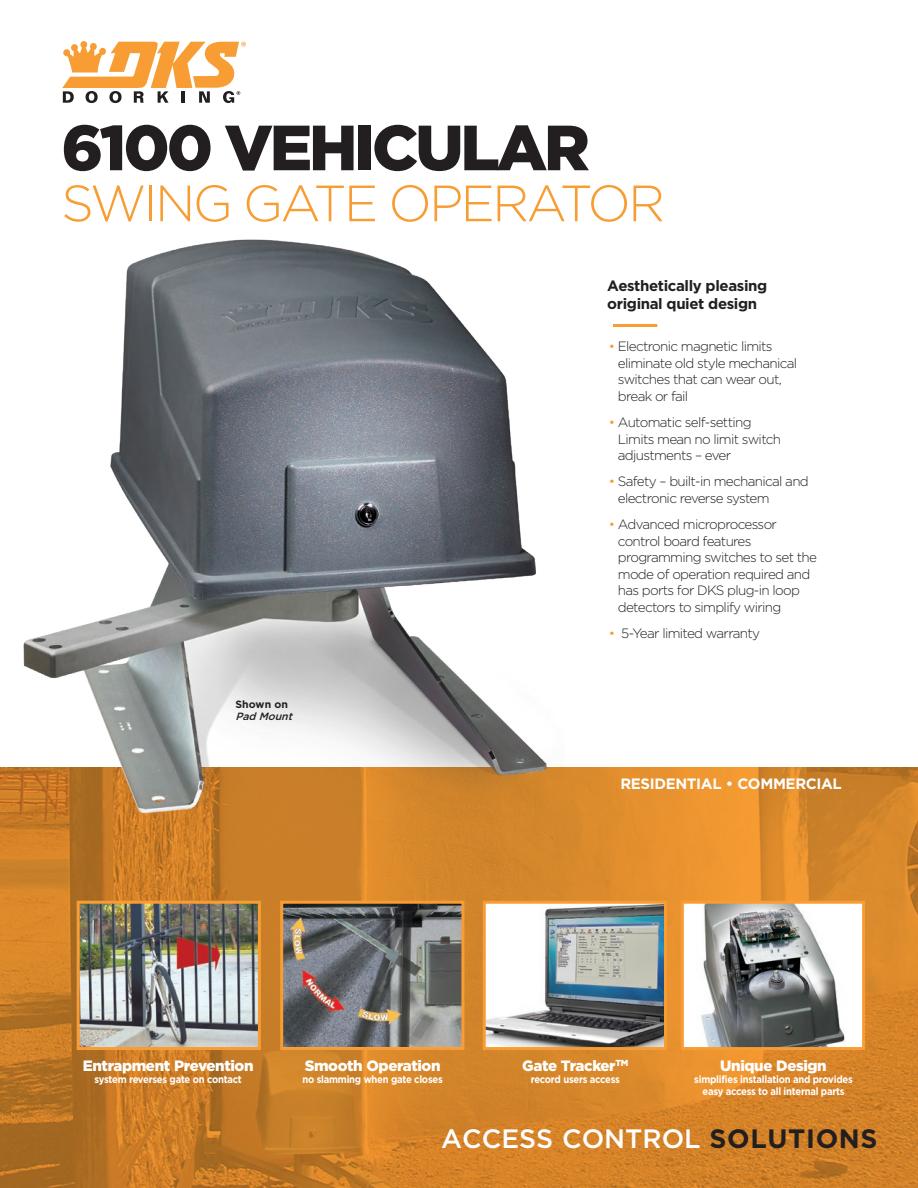
<style>
.page{position:relative;width:918px;height:1188px;background:#fff}
.page>*{position:absolute;margin:0;border:0;box-sizing:border-box;transform-origin:0 0}
.t1{font:900 63.75px "Gotham";letter-spacing:-.05em;color:#231f20}
.t2{font:300 51px "Gotham";letter-spacing:-.05em;color:#f89d33}
.t3{font:500 26.55px "Gotham";color:#fff}
.t4{font:900 15px "Gotham";letter-spacing:-.025em;color:#fff}
.t5{font:700 15px/18px "Gotham";letter-spacing:-.025em;color:#231f20}
.t6{font:700 15px "Gotham";letter-spacing:-.025em;color:#fff}
.t7{font:300 13.5px/16.5px "Gotham";letter-spacing:-.05em;color:#231f20}
.t8{font:700 10.5px/12px "Gotham";letter-spacing:-.025em;color:#fff;text-align:center;scale:.9 1}
.t9{font:italic 500 10.5px "Gotham";color:#231f20}
.t10{font:700 10.5px "Gotham";color:#231f20}
.s1{color:#f89d33}
.s2{font-weight:700;color:#231f20}
</style>
<div class="page">
<hr style="left:613px;top:324px;width:44px;height:3px;background:#f89d33">
<img style="left:0;top:768px;width:918px;height:420px">
<svg style="left:62px;top:41px;width:184px;height:62px"></svg>
<img style="left:81px;top:905px;width:176px;height:141px">
<div style="left:77px;top:901px;width:184px;height:149px;border:3px solid #f89d33"></div>
<img style="left:284px;top:905px;width:176px;height:141px">
<div style="left:280px;top:901px;width:184px;height:149px;border:3px solid #f89d33"></div>
<img style="left:487px;top:905px;width:176px;height:141px">
<div style="left:483px;top:901px;width:184px;height:149px;border:3px solid #f89d33"></div>
<div style="left:682px;top:902px;width:182px;height:147px;background:#fff"></div>
<img style="left:700px;top:905px;width:145px;height:141px">
<div style="left:681px;top:901px;width:184px;height:149px;border:3px solid #f89d33"></div>
<img style="left:1px;top:239px;width:564px;height:593px">
<h1 class="t1" style="left:61px;top:111px;width:530px">6100 VEHICULAR</h1>
<h2 class="t2" style="left:61px;top:175px;width:605px">SWING GATE OPERATOR</h2>
<p class="t10" style="left:235px;top:698px;width:54px">Shown on</p>
<p class="t9" style="left:235px;top:710px;width:61px">Pad Mount</p>
<p class="t5" style="left:607px;top:277px;width:161px">Aesthetically pleasing original quiet design</p>
<p class="t7" style="left:618px;top:338px;width:181px;text-indent:-9px"><span class="s1">•</span> Electronic magnetic limits eliminate old style mechanical switches that can wear out, break or fail</p>
<p class="t7" style="left:618px;top:414px;width:165px;text-indent:-9px"><span class="s1">•</span> Automatic self-setting<br>Limits mean no limit switch adjustments – ever</p>
<p class="t7" style="left:618px;top:473px;width:193px;text-indent:-9px"><span class="s1">•</span> Safety – built-in mechanical and electronic reverse system</p>
<p class="t7" style="left:618px;top:516px;width:201px;text-indent:-9px"><span class="s1">•</span> Advanced microprocessor control board features programming switches to set the mode of operation required and has ports for DKS plug-in loop detectors to simplify wiring</p>
<p class="t7" style="left:609px;top:625px;width:153px"><span class="s1">•</span> 5-Year limited warranty</p>
<p class="t6" style="left:620px;top:775px;width:223px">RESIDENTIAL • COMMERCIAL</p>
<p class="t4" style="left:83px;top:1057px;width:172px">Entrapment Prevention</p>
<p class="t8" style="left:95px;top:1073px;width:165px">system reverses gate on contact</p>
<p class="t4" style="left:305px;top:1057px;width:137px">Smooth Operation</p>
<p class="t8" style="left:302px;top:1073px;width:158px">no slamming when gate closes</p>
<p class="t4" style="left:522px;top:1057px;width:108px">Gate Tracker<sup>TM</sup></p>
<p class="t8" style="left:531px;top:1073px;width:101px">record users access</p>
<p class="t4" style="left:720px;top:1057px;width:108px">Unique Design</p>
<p class="t8" style="left:694px;top:1073px;width:178px">simplifies installation and provides easy access to all internal parts</p>
<h3 class="t3" style="left:441px;top:1123px;width:438px">ACCESS CONTROL <span class="s2">SOLUTIONS</span></h3>
</div>
